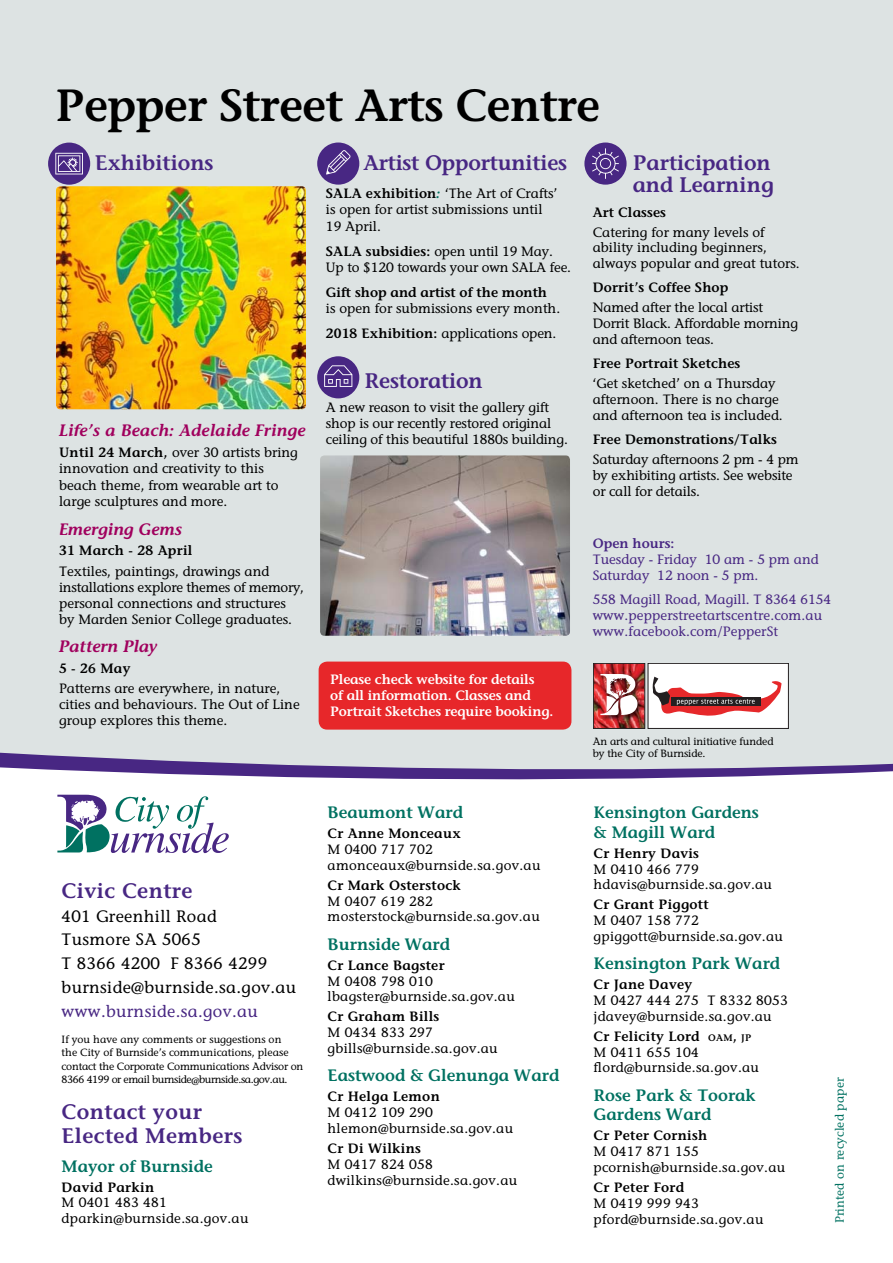
<style>
.page{position:relative;width:893px;height:1263px;background:#fff}
.page>*{position:absolute;margin:0;border:0;box-sizing:border-box;transform-origin:0 0}
.t1{font:600 45px "Stone Informal";letter-spacing:-.01em;color:#000}
.t2{font:600 21px/22.5px "Stone Informal";color:#482783}
.t3{font:600 21px/24px "Stone Informal";letter-spacing:.02em;color:#482783}
.t4{font:600 16.5px/19.5px "Stone Informal";color:#007161}
.t5{font:16.5px/23.7px "Stone Informal";letter-spacing:.02em;color:#000}
.t6{font:italic 600 16.5px "Stone Informal";letter-spacing:.005em;color:#a0005d}
.t7{font:16.5px "Stone Informal";letter-spacing:.02em;color:#482783}
.t8{font:13.5px/15.8px "Stone Informal";color:#000}
.t9{font:13.5px/15.8px "Stone Informal";letter-spacing:.02em;color:#000}
.t10{font:600 13.5px "Stone Informal";letter-spacing:.02em;color:#000}
.t11{font:13.5px/15.8px "Stone Informal";color:#482783}
.t12{font:600 13.5px/15.8px "Stone Informal";letter-spacing:-.01em;color:#fff}
.t13{font:600 13.5px "Stone Informal";color:#000}
.t14{font:600 13.5px "Stone Informal";color:#482783}
.t15{font:12px "Stone Informal";letter-spacing:.01em;color:#007161}
.t16{font:10.5px/13.5px "Stone Informal";letter-spacing:-.01em;color:#000}
.s1{font-weight:600}
.s2{font-weight:600;font-style:italic;color:#007161}
.s3{font-weight:600;font-size:9.45px}
</style>
<div class="page">
<div style="left:0;top:0;width:893px;height:752px;background:#dde3e3"></div>
<div style="left:319px;top:661px;width:252px;height:69px;background:#e7272a;border-radius:9px"></div>
<div style="left:48px;top:143px;width:42px;height:42px;background:#482783;border-radius:50%"></div>
<svg style="left:55px;top:153px;width:28px;height:21px"></svg>
<div style="left:317px;top:142px;width:42px;height:43px;background:#482783;border-radius:50%"></div>
<svg style="left:326px;top:150px;width:24px;height:25px"></svg>
<div style="left:317px;top:356px;width:42px;height:42px;background:#482783;border-radius:50%"></div>
<svg style="left:324px;top:365px;width:28px;height:22px"></svg>
<svg style="left:57px;top:795px;width:172px;height:58px"></svg>
<div style="left:584px;top:143px;width:43px;height:42px;background:#482783;border-radius:50%"></div>
<svg style="left:592px;top:148px;width:27px;height:31px"></svg>
<div style="left:648px;top:663px;width:140px;height:65px;background:#fff"></div>
<div style="left:648px;top:663px;width:141px;height:66px;border:1px solid #231f20"></div>
<img style="left:595px;top:665px;width:48px;height:62px">
<svg style="left:652px;top:677px;width:130px;height:39px"></svg>
<div style="left:593px;top:663px;width:52px;height:66px;border:1px solid #231f20"></div>
<img style="left:598px;top:672px;width:45px;height:49px">
<svg style="left:600px;top:674px;width:38px;height:41px"></svg>
<img style="left:56px;top:186px;width:250px;height:223px">
<img style="left:320px;top:455px;width:250px;height:181px">
<svg style="left:0;top:752px;width:893px;height:28px"></svg>
<h1 class="t1" style="left:55px;top:77px;width:546px">Pepper Street Arts Centre</h1>
<h2 class="t2" style="left:95px;top:151px;width:120px">Exhibitions</h2>
<h2 class="t2" style="left:363px;top:151px;width:205px">Artist Opportunities</h2>
<p class="t8" style="left:326px;top:185px;width:233px;line-height:16.5px"><span class="s1">SALA exhibition</span><span class="s2">:</span> ‘The Art of Crafts’ is open for artist submissions until<br>19 April.</p>
<p class="t8" style="left:326px;top:243px;width:247px;line-height:16.5px"><span class="s1">SALA subsidies:</span> open until 19 May.<br>Up to $120 towards your own SALA fee.</p>
<p class="t13" style="left:326px;top:284px;width:223px">Gift shop and artist of the month</p>
<p class="t8" style="left:326px;top:296px;width:236px;line-height:25px">is open for submissions every month.<br><span class="s1">2018 Exhibition:</span> applications open.</p>
<h2 class="t2" style="left:365px;top:369px;width:120px">Restoration</h2>
<p class="t8" style="left:326px;top:399px;width:244px">A new reason to visit the gallery gift shop is our recently restored original ceiling of this beautiful 1880s building.</p>
<h2 class="t2" style="left:633px;top:151px;width:143px">Participation and Learning</h2>
<p class="t10" style="left:593px;top:204px;width:75px">Art Classes</p>
<p class="t8" style="left:593px;top:224px;width:209px">Catering for many levels of ability including beginners, always popular and great tutors.</p>
<p class="t10" style="left:593px;top:279px;width:137px">Dorrit’s Coffee Shop</p>
<p class="t8" style="left:593px;top:300px;width:207px">Named after the local artist<br>Dorrit Black. Affordable morning and afternoon teas.</p>
<p class="t10" style="left:593px;top:355px;width:149px">Free Portrait Sketches</p>
<p class="t8" style="left:593px;top:376px;width:192px">‘Get sketched’ on a Thursday afternoon. There is no charge and afternoon tea is included.</p>
<p class="t10" style="left:593px;top:431px;width:186px">Free Demonstrations/Talks</p>
<p class="t8" style="left:593px;top:451px;width:207px">Saturday afternoons 2 pm - 4 pm by exhibiting artists. See website or call for details.</p>
<p class="t6" style="left:59px;top:420px;width:248px">Life’s a Beach: Adelaide Fringe</p>
<p class="t8" style="left:59px;top:444px;width:240px;line-height:16.5px"><span class="s1">Until 24 March,</span> over 30 artists bring innovation and creativity to this beach theme, from wearable art to large sculptures and more.</p>
<p class="t6" style="left:59px;top:519px;width:125px">Emerging Gems</p>
<p class="t10" style="left:59px;top:542px;width:135px">31 March - 28 April</p>
<p class="t8" style="left:59px;top:563px;width:247px">Textiles, paintings, drawings and installations explore themes of memory, personal connections and structures by Marden Senior College graduates.</p>
<p class="t6" style="left:59px;top:636px;width:100px">Pattern Play</p>
<p class="t10" style="left:59px;top:660px;width:73px">5 - 26 May</p>
<p class="t8" style="left:59px;top:680px;width:242px">Patterns are everywhere, in nature, cities and behaviours. The Out of Line group explores this theme.</p>
<p class="t14" style="left:593px;top:535px;width:83px">Open hours:</p>
<p class="t11" style="left:593px;top:551px;width:228px">Tuesday - Friday 10 am - 5 pm and<br>Saturday 12 noon - 5 pm.</p>
<p class="t11" style="left:593px;top:591px;width:240px">558 Magill Road, Magill. T 8364 6154 www.pepperstreetartscentre.com.au www.facebook.com/PepperSt</p>
<p class="t12" style="left:330px;top:671px;width:225px">Please check website for details<br>of all information. Classes and<br>Portrait Sketches require booking.</p>
<h2 class="t3" style="left:62px;top:878px;width:133px">Civic Centre</h2>
<p class="t5" style="left:62px;top:904px;width:236px">401 Greenhill Road<br>Tusmore SA 5065<br>T 8366 4200 F 8366 4299 burnside@burnside.sa.gov.au</p>
<p class="t7" style="left:62px;top:1001px;width:198px">www.burnside.sa.gov.au</p>
<p class="t16" style="left:62px;top:1032px;width:243px">If you have any comments or suggestions on<br>the City of Burnside’s communications, please contact the Corporate Communications Advisor on 8366 4199 or email burnside@burnside.sa.gov.au.</p>
<h2 class="t3" style="left:62px;top:1099px;width:182px">Contact your<br>Elected Members</h2>
<p class="t4" style="left:62px;top:1156px;width:152px">Mayor of Burnside</p>
<p class="t10" style="left:62px;top:1178px;width:94px">David Parkin</p>
<p class="t9" style="left:62px;top:1195px;width:188px">M 0401 483 481 dparkin@burnside.sa.gov.au</p>
<p class="t4" style="left:328px;top:803px;width:137px">Beaumont Ward</p>
<p class="t10" style="left:328px;top:825px;width:135px">Cr Anne Monceaux</p>
<p class="t9" style="left:328px;top:841px;width:214px">M 0400 717 702 amonceaux@burnside.sa.gov.au</p>
<p class="t10" style="left:328px;top:877px;width:135px">Cr Mark Osterstock</p>
<p class="t9" style="left:328px;top:893px;width:214px">M 0407 619 282 mosterstock@burnside.sa.gov.au</p>
<p class="t4" style="left:328px;top:934px;width:124px">Burnside Ward</p>
<p class="t10" style="left:328px;top:957px;width:119px">Cr Lance Bagster</p>
<p class="t9" style="left:328px;top:973px;width:189px">M 0408 798 010 lbagster@burnside.sa.gov.au</p>
<p class="t10" style="left:328px;top:1008px;width:113px">Cr Graham Bills</p>
<p class="t9" style="left:328px;top:1024px;width:172px">M 0434 833 297 gbills@burnside.sa.gov.au</p>
<p class="t4" style="left:328px;top:1066px;width:233px">Eastwood &amp; Glenunga Ward</p>
<p class="t10" style="left:328px;top:1088px;width:114px">Cr Helga Lemon</p>
<p class="t9" style="left:328px;top:1104px;width:187px">M 0412 109 290 hlemon@burnside.sa.gov.au</p>
<p class="t10" style="left:328px;top:1140px;width:95px">Cr Di Wilkins</p>
<p class="t9" style="left:328px;top:1156px;width:191px">M 0417 824 058 dwilkins@burnside.sa.gov.au</p>
<p class="t16" style="left:593px;top:736px;width:182px;line-height:12px">An arts and cultural initiative funded by the City of Burnside.</p>
<p class="t4" style="left:594px;top:803px;width:167px">Kensington Gardens &amp; Magill Ward</p>
<p class="t10" style="left:594px;top:845px;width:107px">Cr Henry Davis</p>
<p class="t9" style="left:594px;top:861px;width:180px">M 0410 466 779 hdavis@burnside.sa.gov.au</p>
<p class="t10" style="left:594px;top:896px;width:117px">Cr Grant Piggott</p>
<p class="t9" style="left:594px;top:912px;width:191px">M 0407 158 772 gpiggott@burnside.sa.gov.au</p>
<p class="t4" style="left:594px;top:954px;width:188px">Kensington Park Ward</p>
<p class="t10" style="left:594px;top:976px;width:100px">Cr Jane Davey</p>
<p class="t9" style="left:594px;top:992px;width:196px">M 0427 444 275 T 8332 8053 jdavey@burnside.sa.gov.au</p>
<p class="t9" style="left:594px;top:1028px;width:167px"><span class="s1">Cr Felicity Lord</span> <span class="s3">OAM</span><span class="s1">,</span> <span class="s3">JP<br></span>M 0411 655 104 flord@burnside.sa.gov.au</p>
<p class="t4" style="left:594px;top:1085px;width:164px">Rose Park &amp; Toorak<br>Gardens Ward</p>
<p class="t10" style="left:594px;top:1127px;width:115px">Cr Peter Cornish</p>
<p class="t9" style="left:594px;top:1143px;width:193px">M 0417 871 155 pcornish@burnside.sa.gov.au</p>
<p class="t10" style="left:594px;top:1179px;width:92px">Cr Peter Ford</p>
<p class="t9" style="left:594px;top:1195px;width:171px">M 0419 999 943 pford@burnside.sa.gov.au</p>
<p class="t15" style="left:832px;top:1223px;width:147px;rotate:-90deg">Printed on recycled paper</p>
</div>
